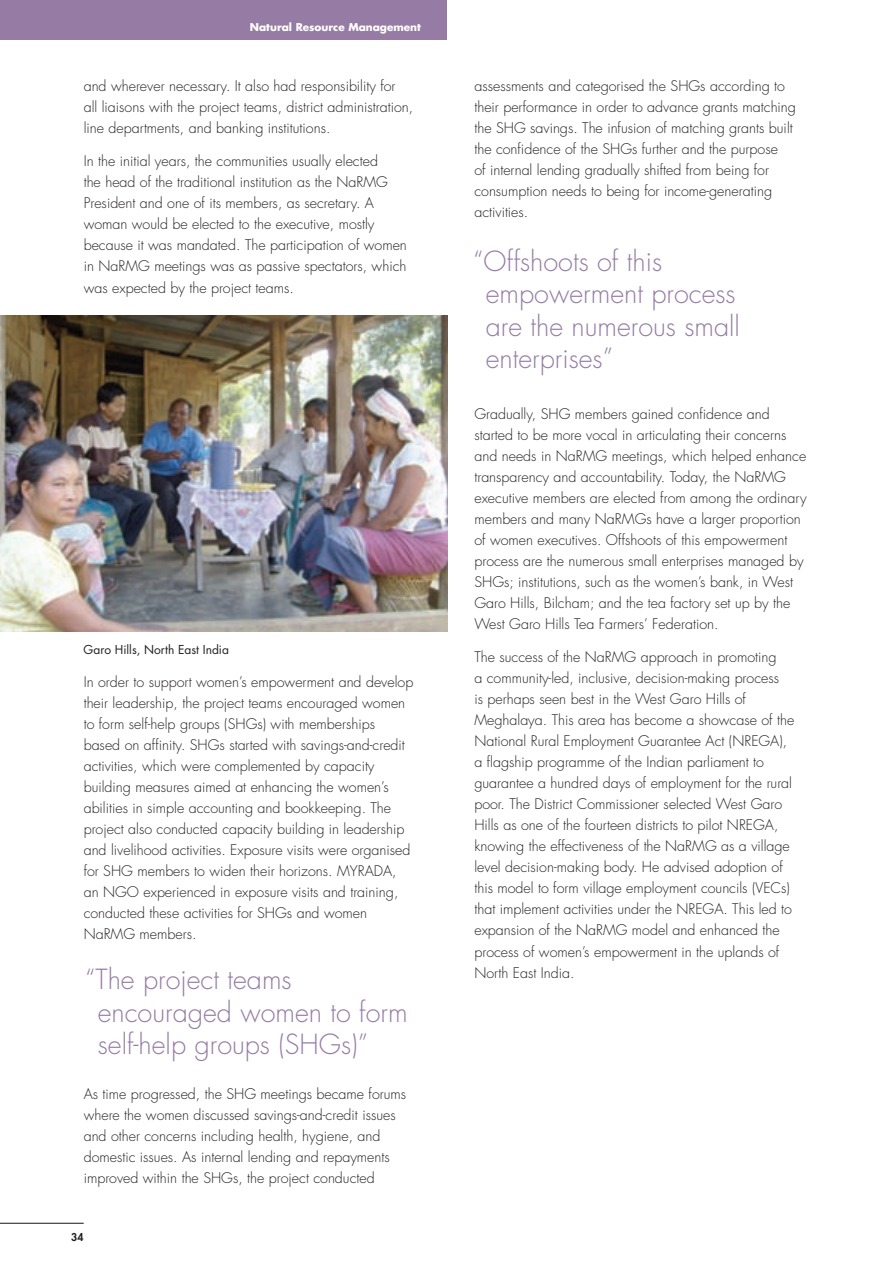
<style>
.page{position:relative;width:893px;height:1263px;background:#fff}
.page>*{position:absolute;margin:0;border:0;box-sizing:border-box;transform-origin:0 0}
.Pullouts{font:300 27px/32.4px "Futura Std";color:#967ca4}
.BODY{font:300 14.25px/21px "Futura Std";color:#231f20}
.t1{font:12px "Futura Std";color:#231f20}
.Head_1{font:700 10.5px "Futura Std";color:#fff}
.t2{font:800 10.5px "Futura Std";color:#231f20}
</style>
<div class="page">
<div style="left:0;top:0;width:446px;height:39px;background:#967ca4"></div>
<hr style="left:0;top:1223px;width:84px;height:1px;background:#231f20">
<img style="left:0;top:316px;width:448px;height:315px">
<p class="Head_1" style="left:250px;top:20px;width:173px">Natural Resource Management</p>
<p class="BODY" style="left:84px;top:75px;width:331px">and wherever necessary. It also had responsibility for<br>all liaisons with the project teams, district administration, line departments, and banking institutions.</p>
<p class="BODY" style="left:84px;top:151px;width:325px">In the initial years, the communities usually elected<br>the head of the traditional institution as the NaRMG President and one of its members, as secretary. A woman would be elected to the executive, mostly because it was mandated. The participation of women in NaRMG meetings was as passive spectators, which was expected by the project teams.</p>
<p class="t1" style="left:84px;top:642px;width:147px">Garo Hills, North East India</p>
<p class="BODY" style="left:84px;top:672px;width:331px">In order to support women’s empowerment and develop their leadership, the project teams encouraged women to form self-help groups (SHGs) with memberships based on affinity. SHGs started with savings-and-credit activities, which were complemented by capacity building measures aimed at enhancing the women’s abilities in simple accounting and bookkeeping. The project also conducted capacity building in leadership and livelihood activities. Exposure visits were organised for SHG members to widen their horizons. MYRADA, an NGO experienced in exposure visits and training, conducted these activities for SHGs and women NaRMG members.</p>
<p class="Pullouts" style="left:98px;top:964px;width:311px;text-indent:-13px">“The project teams encouraged women to form self-help groups (SHGs)”</p>
<p class="BODY" style="left:84px;top:1084px;width:324px">As time progressed, the SHG meetings became forums where the women discussed savings-and-credit issues and other concerns including health, hygiene, and domestic issues. As internal lending and repayments improved within the SHGs, the project conducted</p>
<p class="t2" style="left:71px;top:1230px;width:14px">34</p>
<p class="BODY" style="left:474px;top:75px;width:323px">assessments and categorised the SHGs according to their performance in order to advance grants matching the SHG savings. The infusion of matching grants built the confidence of the SHGs further and the purpose<br>of internal lending gradually shifted from being for consumption needs to being for income-generating activities.</p>
<p class="Pullouts" style="left:486px;top:246px;width:256px;text-indent:-13px">“Offshoots of this empowerment process are the numerous small enterprises”</p>
<p class="BODY" style="left:474px;top:403px;width:334px">Gradually, SHG members gained confidence and started to be more vocal in articulating their concerns and needs in NaRMG meetings, which helped enhance transparency and accountability. Today, the NaRMG executive members are elected from among the ordinary members and many NaRMGs have a larger proportion of women executives. Offshoots of this empowerment process are the numerous small enterprises managed by SHGs; institutions, such as the women’s bank, in West Garo Hills, Bilcham; and the tea factory set up by the West Garo Hills Tea Farmers’ Federation.</p>
<p class="BODY" style="left:474px;top:647px;width:321px">The success of the NaRMG approach in promoting<br>a community-led, inclusive, decision-making process<br>is perhaps seen best in the West Garo Hills of Meghalaya. This area has become a showcase of the National Rural Employment Guarantee Act (NREGA), a flagship programme of the Indian parliament to guarantee a hundred days of employment for the rural poor. The District Commissioner selected West Garo Hills as one of the fourteen districts to pilot NREGA, knowing the effectiveness of the NaRMG as a village level decision-making body. He advised adoption of this model to form village employment councils (VECs) that implement activities under the NREGA. This led to expansion of the NaRMG model and enhanced the process of women’s empowerment in the uplands of North East India.</p>
</div>
